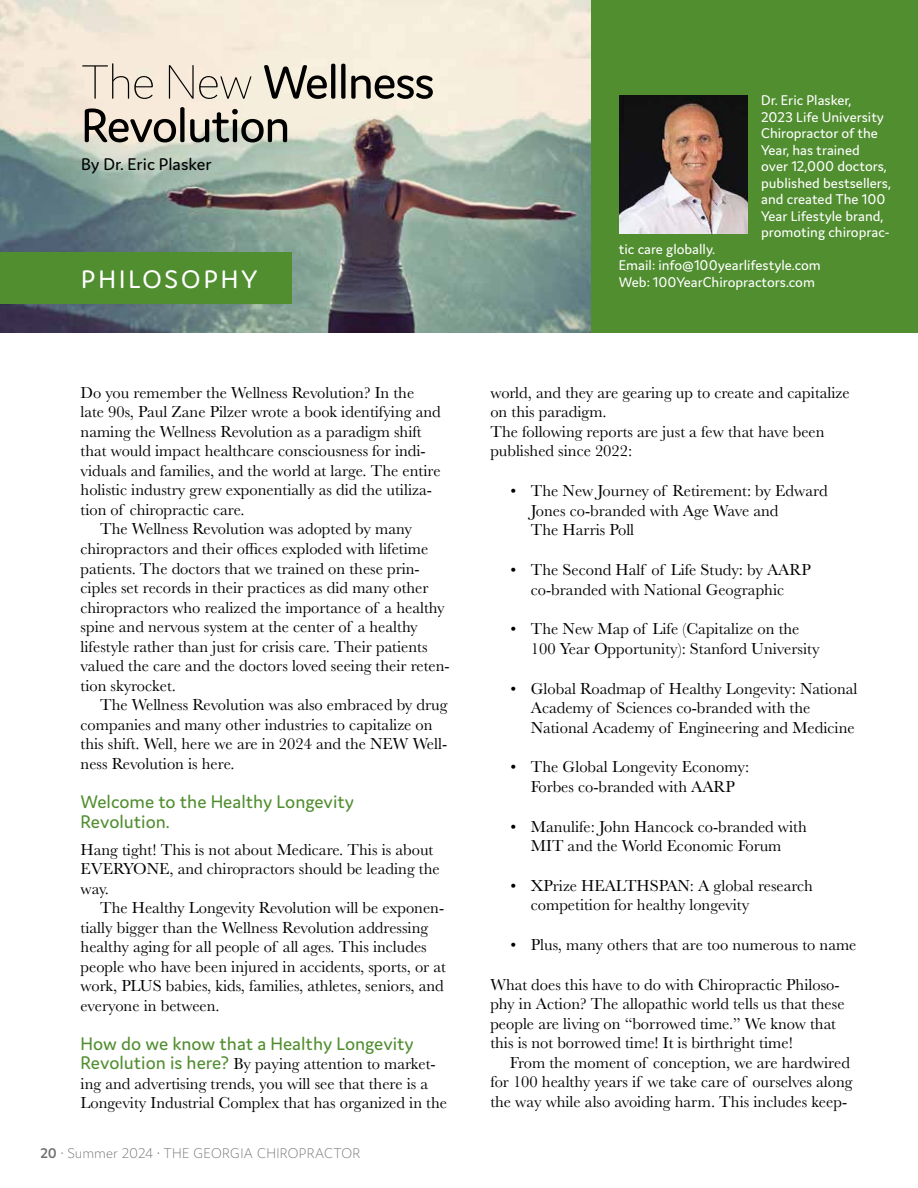
<style>
.page{position:relative;width:918px;height:1188px;background:#fff}
.page>*{position:absolute;margin:0;border:0;box-sizing:border-box;transform-origin:0 0}
.t1{font:51px/43.5px "Domus";letter-spacing:-.03em;color:#000}
.t2{font:27px "Domus";letter-spacing:.115em;color:#fff}
.t3{font:19.5px/19.5px "Domus";color:#518e30}
.t4{font:18px "Domus";color:#000}
.t5{font:16.5px/19.5px "Baskerville";color:#000}
.t6{font:15px/16.5px "Domus";color:#fff}
.t7{font:200 15px "Domus";letter-spacing:.025em;color:#6d6e71}
.s1{font-weight:200}
.s2{font-family:"Domus";font-size:19.5px;color:#518e30}
.s3{font-weight:600}
</style>
<div class="page">
<img style="left:0;top:0;width:592px;height:332px">
<div style="left:592px;top:0;width:326px;height:332px;background:#518e30"></div>
<img style="left:620px;top:95px;width:128px;height:138px">
<div style="left:0;top:253px;width:292px;height:51px;background:#518e30"></div>
<h1 class="t1" style="left:81px;top:60px;width:355px"><span class="s1">The New</span> Wellness<br>Revolution</h1>
<p class="t4" style="left:81px;top:154px;width:132px">By Dr. Eric Plasker</p>
<p class="t6" style="left:761px;top:92px;width:131px">Dr. Eric Plasker,<br>2023 Life University<br>Chiropractor of the<br>Year, has trained<br>over 12,000 doctors, published bestsellers, and created The 100<br>Year Lifestyle brand, promoting chiroprac-</p>
<p class="t6" style="left:619px;top:240px;width:204px">tic care globally.<br>Email: info@100yearlifestyle.com</p>
<h2 class="t2" style="left:81px;top:264px;width:178px">PHILOSOPHY</h2>
<p class="t6" style="left:619px;top:273px;width:198px">Web: 100YearChiropractors.com</p>
<p class="t5" style="left:81px;top:383px;width:335px">Do you remember the Wellness Revolution? In the</p>
<p class="t5" style="left:81px;top:403px;width:362px">late 90s, Paul Zane Pilzer wrote a book identifying and</p>
<p class="t5" style="left:81px;top:422px;width:343px">naming the Wellness Revolution as a paradigm shift</p>
<p class="t5" style="left:81px;top:442px;width:347px">that would impact healthcare consciousness for indi-</p>
<p class="t5" style="left:81px;top:461px;width:362px">viduals and families, and the world at large. The entire</p>
<p class="t5" style="left:81px;top:481px;width:353px">holistic industry grew exponentially as did the utiliza-</p>
<p class="t5" style="left:81px;top:500px;width:166px">tion of chiropractic care.</p>
<p class="t5" style="left:100px;top:520px;width:314px">The Wellness Revolution was adopted by many</p>
<p class="t5" style="left:81px;top:539px;width:349px">chiropractors and their offices exploded with lifetime</p>
<p class="t5" style="left:81px;top:559px;width:341px">patients. The doctors that we trained on these prin-</p>
<p class="t5" style="left:81px;top:578px;width:349px">ciples set records in their practices as did many other</p>
<p class="t5" style="left:81px;top:598px;width:366px">chiropractors who realized the importance of a healthy</p>
<p class="t5" style="left:81px;top:617px;width:339px">spine and nervous system at the center of a healthy</p>
<p class="t5" style="left:81px;top:637px;width:348px">lifestyle rather than just for crisis care. Their patients</p>
<p class="t5" style="left:81px;top:656px;width:371px">valued the care and the doctors loved seeing their reten-</p>
<p class="t5" style="left:81px;top:676px;width:97px">tion skyrocket.</p>
<p class="t5" style="left:100px;top:695px;width:349px">The Wellness Revolution was also embraced by drug</p>
<p class="t5" style="left:81px;top:715px;width:354px">companies and many other industries to capitalize on</p>
<p class="t5" style="left:81px;top:734px;width:368px">this shift. Well, here we are in 2024 and the NEW Well-</p>
<p class="t5" style="left:81px;top:754px;width:156px">ness Revolution is here.</p>
<p class="t3" style="left:81px;top:792px;width:275px">Welcome to the Healthy Longevity<br>Revolution.</p>
<p class="t5" style="left:81px;top:840px;width:361px">Hang tight! This is not about Medicare. This is about<br>EVERYONE, and chiropractors should be leading the way.</p>
<p class="t5" style="left:81px;top:898px;width:367px;text-indent:20px">The Healthy Longevity Revolution will be exponen&shy;tially bigger than the Wellness Revolution addressing healthy aging for all people of all ages. This includes people who have been injured in accidents, sports, or at work, PLUS babies, kids, families, athletes, seniors, and everyone in between.</p>
<p class="t3" style="left:81px;top:1033px;width:335px">How do we know that a Healthy Longevity</p>
<p class="t5" style="left:81px;top:1054px;width:368px"><span class="s2">Revolution is here?</span> By paying attention to market&shy;ing and advertising trends, you will see that there is a<br>Longevity Industrial Complex that has organized in the</p>
<p class="t7" style="left:40px;top:1145px;width:321px"><span class="s3">20</span> • Summer 2024 • THE GEORGIA CHIROPRACTOR</p>
<p class="t5" style="left:490px;top:383px;width:361px">world, and they are gearing up to create and capitalize on this paradigm.<br>The following reports are just a few that have been published since 2022:</p>
<p class="t5" style="left:531px;top:481px;width:298px;text-indent:-20px">• The New Journey of Retirement: by Edward<br>Jones co-branded with Age Wave and<br>The Harris Poll</p>
<p class="t5" style="left:511px;top:560px;width:302px;text-align:center">• The Second Half of Life Study: by AARP co-branded with National Geographic</p>
<p class="t5" style="left:531px;top:619px;width:290px;text-indent:-20px">• The New Map of Life (Capitalize on the<br>100 Year Opportunity): Stanford University</p>
<p class="t5" style="left:531px;top:679px;width:328px;text-indent:-20px">• Global Roadmap of Healthy Longevity: National<br>Academy of Sciences co-branded with the<br>National Academy of Engineering and Medicine</p>
<p class="t5" style="left:511px;top:757px;width:240px;text-align:center">• The Global Longevity Economy:<br>Forbes co-branded with AARP</p>
<p class="t5" style="left:511px;top:817px;width:298px;text-align:center">• Manulife: John Hancock co-branded with<br>MIT and the World Economic Forum</p>
<p class="t5" style="left:531px;top:876px;width:284px;text-indent:-20px">• XPrize HEALTHSPAN: A global research competition for healthy longevity</p>
<p class="t5" style="left:511px;top:935px;width:347px">• Plus, many others that are too numerous to name</p>
<p class="t5" style="left:490px;top:975px;width:356px">What does this have to do with Chiropractic Philoso&shy;phy in Action? The allopathic world tells us that these people are living on “borrowed time.” We know that this is not borrowed time! It is birthright time!</p>
<p class="t5" style="left:490px;top:1053px;width:364px;text-indent:20px">From the moment of conception, we are hardwired for 100 healthy years if we take care of ourselves along the way while also avoiding harm. This includes keep-</p>
</div>
